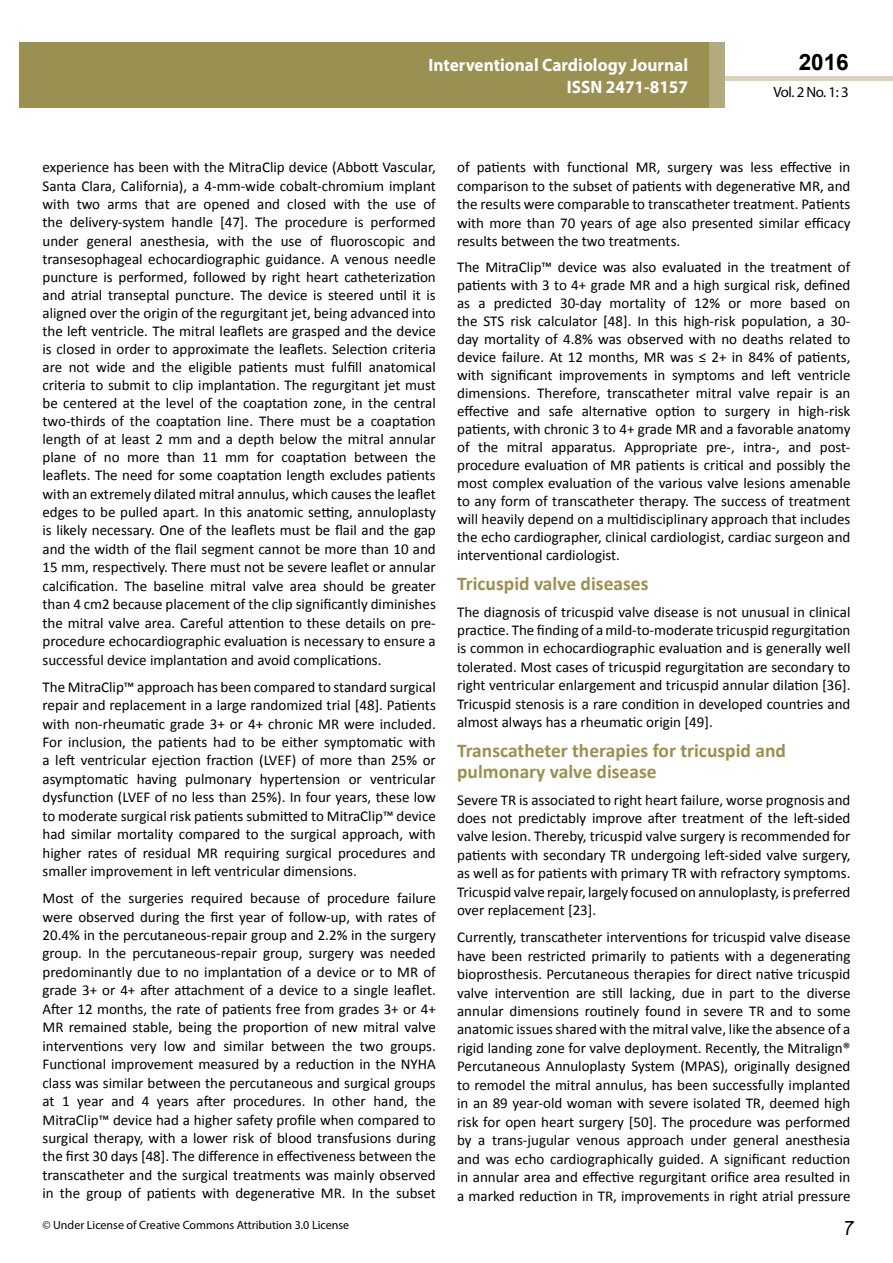
<style>
.page{position:relative;width:893px;height:1263px;background:#fff}
.page>*{position:absolute;margin:0;border:0;box-sizing:border-box;transform-origin:0 0}
.t1{font:25.5px "Tunga";color:#000}
.t2{font:700 22.5px "Arial";color:#000}
.t3{font:700 19.5px/21.5px "Calibri";color:#9a9052}
.t4{font:700 18px/21.6px "Myriad Pro";color:#fff;text-align:right;scale:.96 1}
.t5{font:15px/18.5px "Calibri";color:#000;text-align:justify}
.t6{font:14.85px "Myriad Pro";color:#000}
.t7{font:12px "Myriad Pro";color:#000}
</style>
<div class="page">
<div style="left:19px;top:42px;width:690px;height:66px;background:#9a9052"></div>
<div style="left:725px;top:76px;width:168px;height:5px;background:#dad4be"></div>
<div style="left:709px;top:42px;width:16px;height:66px;background:#b3aa7d"></div>
<p class="t4" style="left:428px;top:54px;width:272px">Interventional Cardiology Journal<br>ISSN 2471-8157</p>
<h2 class="t2" style="left:799px;top:47px;width:52px">2016</h2>
<p class="t6" style="left:773px;top:83px;width:77px">Vol. 2 No. 1: 3</p>
<p class="t5" style="left:43px;top:158px;width:395px">experience has been with the MitraClip device (Abbott Vascular, Santa Clara, California), a 4-mm-wide cobalt-chromium implant with two arms that are opened and closed with the use of the delivery-system handle [47]. The procedure is performed under general anesthesia, with the use of fluoroscopic and transesophageal echocardiographic guidance. A venous needle puncture is performed, followed by right heart catheterization and atrial transeptal puncture. The device is steered until it is aligned over the origin of the regurgitant jet, being advanced into the left ventricle. The mitral leaflets are grasped and the device is closed in order to approximate the leaflets. Selection criteria are not wide and the eligible patients must fulfill anatomical criteria to submit to clip implantation. The regurgitant jet must be centered at the level of the coaptation zone, in the central two-thirds of the coaptation line. There must be a coaptation length of at least 2 mm and a depth below the mitral annular plane of no more than 11 mm for coaptation between the leaflets. The need for some coaptation length excludes patients with an extremely dilated mitral annulus, which causes the leaflet edges to be pulled apart. In this anatomic setting, annuloplasty is likely necessary. One of the leaflets must be flail and the gap and the width of the flail segment cannot be more than 10 and 15 mm, respectively. There must not be severe leaflet or annular calcification. The baseline mitral valve area should be greater than 4 cm2 because placement of the clip significantly diminishes the mitral valve area. Careful attention to these details on pre&shy;procedure echocardiographic evaluation is necessary to ensure a successful device implantation and avoid complications.</p>
<p class="t5" style="left:43px;top:677px;width:395px">The MitraClip™ approach has been compared to standard surgical repair and replacement in a large randomized trial [48]. Patients with non-rheumatic grade 3+ or 4+ chronic MR were included.<br>For inclusion, the patients had to be either symptomatic with a left ventricular ejection fraction (LVEF) of more than 25% or asymptomatic having pulmonary hypertension or ventricular dysfunction (LVEF of no less than 25%). In four years, these low to moderate surgical risk patients submitted to MitraClip™ device had similar mortality compared to the surgical approach, with higher rates of residual MR requiring surgical procedures and smaller improvement in left ventricular dimensions.</p>
<p class="t5" style="left:43px;top:889px;width:395px">Most of the surgeries required because of procedure failure were observed during the first year of follow-up, with rates of 20.4% in the percutaneous-repair group and 2.2% in the surgery group. In the percutaneous-repair group, surgery was needed predominantly due to no implantation of a device or to MR of grade 3+ or 4+ after attachment of a device to a single leaflet.<br>After 12 months, the rate of patients free from grades 3+ or 4+ MR remained stable, being the proportion of new mitral valve interventions very low and similar between the two groups.<br>Functional improvement measured by a reduction in the NYHA class was similar between the percutaneous and surgical groups at 1 year and 4 years after procedures. In other hand, the MitraClip™ device had a higher safety profile when compared to surgical therapy, with a lower risk of blood transfusions during the first 30 days [48]. The difference in effectiveness between the transcatheter and the surgical treatments was mainly observed in the group of patients with degenerative MR. In the subset</p>
<p class="t7" style="left:43px;top:1218px;width:308px">© Under License of Creative Commons Attribution 3.0 License</p>
<p class="t5" style="left:457px;top:158px;width:395px">of patients with functional MR, surgery was less effective in comparison to the subset of patients with degenerative MR, and the results were comparable to transcatheter treatment. Patients with more than 70 years of age also presented similar efficacy results between the two treatments.</p>
<p class="t5" style="left:457px;top:258px;width:395px;line-height:18px">The MitraClip™ device was also evaluated in the treatment of patients with 3 to 4+ grade MR and a high surgical risk, defined as a predicted 30-day mortality of 12% or more based on the STS risk calculator [48]. In this high-risk population, a 30- day mortality of 4.8% was observed with no deaths related to device failure. At 12 months, MR was ≤ 2+ in 84% of patients, with significant improvements in symptoms and left ventricle dimensions. Therefore, transcatheter mitral valve repair is an effective and safe alternative option to surgery in high-risk patients, with chronic 3 to 4+ grade MR and a favorable anatomy of the mitral apparatus. Appropriate pre-, intra-, and post&shy;procedure evaluation of MR patients is critical and possibly the most complex evaluation of the various valve lesions amenable to any form of transcatheter therapy. The success of treatment will heavily depend on a multidisciplinary approach that includes the echo cardiographer, clinical cardiologist, cardiac surgeon and interventional cardiologist.</p>
<h3 class="t3" style="left:457px;top:573px;width:193px">Tricuspid valve diseases</h3>
<p class="t5" style="left:457px;top:603px;width:395px">The diagnosis of tricuspid valve disease is not unusual in clinical practice. The finding of a mild-to-moderate tricuspid regurgitation is common in echocardiographic evaluation and is generally well tolerated. Most cases of tricuspid regurgitation are secondary to right ventricular enlargement and tricuspid annular dilation [36].<br>Tricuspid stenosis is a rare condition in developed countries and almost always has a rheumatic origin [49].</p>
<h3 class="t3" style="left:457px;top:739px;width:330px">Transcatheter therapies for tricuspid and pulmonary valve disease</h3>
<p class="t5" style="left:457px;top:790px;width:395px">Severe TR is associated to right heart failure, worse prognosis and does not predictably improve after treatment of the left-sided valve lesion. Thereby, tricuspid valve surgery is recommended for patients with secondary TR undergoing left-sided valve surgery, as well as for patients with primary TR with refractory symptoms.<br>Tricuspid valve repair, largely focused on annuloplasty, is preferred over replacement [23].</p>
<p class="t5" style="left:457px;top:928px;width:395px">Currently, transcatheter interventions for tricuspid valve disease have been restricted primarily to patients with a degenerating bioprosthesis. Percutaneous therapies for direct native tricuspid valve intervention are still lacking, due in part to the diverse annular dimensions routinely found in severe TR and to some anatomic issues shared with the mitral valve, like the absence of a rigid landing zone for valve deployment. Recently, the Mitralign® Percutaneous Annuloplasty System (MPAS), originally designed to remodel the mitral annulus, has been successfully implanted in an 89 year-old woman with severe isolated TR, deemed high risk for open heart surgery [50]. The procedure was performed by a trans-jugular venous approach under general anesthesia and was echo cardiographically guided. A significant reduction in annular area and effective regurgitant orifice area resulted in a marked reduction in TR, improvements in right atrial pressure</p>
<h1 class="t1" style="left:844px;top:1211px;width:11px">7</h1>
</div>
